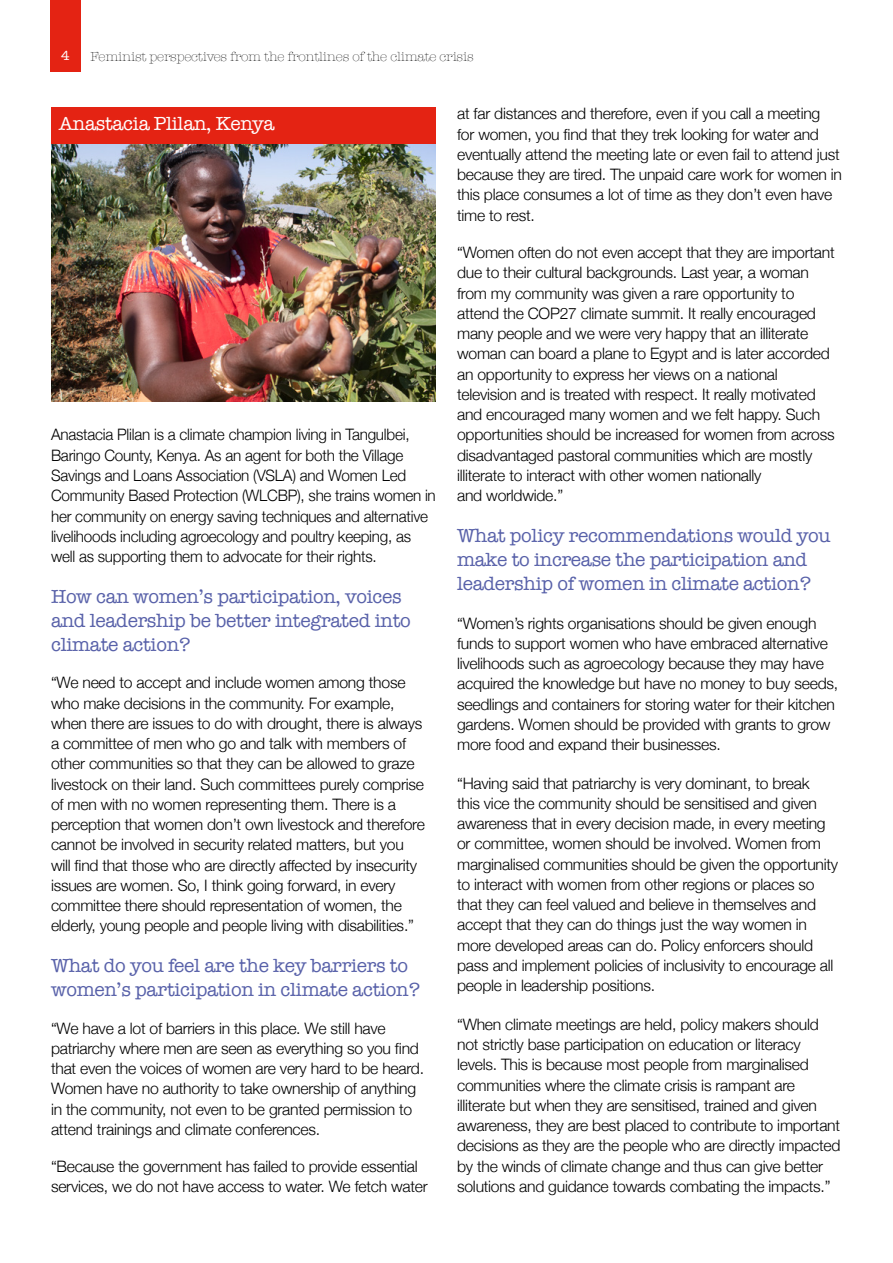
<style>
.page{position:relative;width:893px;height:1263px;background:#fff}
.page>*{position:absolute;margin:0;border:0;box-sizing:border-box;transform-origin:0 0}
.t1{font:19.5px/24px "American Typewriter";letter-spacing:-.015em;color:#5861a9}
.t2{font:19.5px "American Typewriter";letter-spacing:-.015em;color:#fff}
.t3{font:300 15.75px/20.2px "Helvetica Neue";letter-spacing:-.015em;color:#000}
.t4{font:300 13.5px "American Typewriter";letter-spacing:-.015em;color:#000}
.t5{font:13.5px "American Typewriter";color:#fff}
</style>
<div class="page">
<div style="left:50px;top:0;width:31px;height:72px;background:#e42313"></div>
<img style="left:51px;top:144px;width:385px;height:257px">
<div style="left:51px;top:107px;width:385px;height:37px;background:#e42313"></div>
<p class="t5" style="left:61px;top:46px;width:10px">4</p>
<p class="t4" style="left:91px;top:46px;width:385px">Feminist perspectives from the frontlines of the climate crisis</p>
<p class="t2" style="left:59px;top:109px;width:217px">Anastacia Plilan, Kenya</p>
<p class="t3" style="left:51px;top:424px;width:386px">Anastacia Plilan is a climate champion living in Tangulbei, Baringo County, Kenya. As an agent for both the Village Savings and Loans Association (VSLA) and Women Led Community Based Protection (WLCBP), she trains women in her community on energy saving techniques and alternative livelihoods including agroecology and poultry keeping, as well as supporting them to advocate for their rights.</p>
<p class="t1" style="left:51px;top:584px;width:361px">How can women’s participation, voices and leadership be better integrated into climate action?</p>
<p class="t3" style="left:51px;top:672px;width:375px">“We need to accept and include women among those who make decisions in the community. For example, when there are issues to do with drought, there is always a committee of men who go and talk with members of other communities so that they can be allowed to graze livestock on their land. Such committees purely comprise of men with no women representing them. There is a perception that women don’t own livestock and therefore cannot be involved in security related matters, but you will find that those who are directly affected by insecurity issues are women. So, I think going forward, in every committee there should representation of women, the elderly, young people and people living with disabilities.”</p>
<p class="t1" style="left:51px;top:953px;width:371px">What do you feel are the key barriers to women’s participation in climate action?</p>
<p class="t3" style="left:51px;top:1017px;width:375px">“We have a lot of barriers in this place. We still have patriarchy where men are seen as everything so you find that even the voices of women are very hard to be heard.<br>Women have no authority to take ownership of anything in the community, not even to be granted permission to attend trainings and climate conferences.</p>
<p class="t3" style="left:51px;top:1156px;width:378px">“Because the government has failed to provide essential services, we do not have access to water. We fetch water</p>
<p class="t3" style="left:457px;top:103px;width:386px">at far distances and therefore, even if you call a meeting<br>for women, you find that they trek looking for water and eventually attend the meeting late or even fail to attend just because they are tired. The unpaid care work for women in this place consumes a lot of time as they don’t even have time to rest.</p>
<p class="t3" style="left:457px;top:242px;width:379px">“Women often do not even accept that they are important due to their cultural backgrounds. Last year, a woman from my community was given a rare opportunity to attend the COP27 climate summit. It really encouraged many people and we were very happy that an illiterate woman can board a plane to Egypt and is later accorded an opportunity to express her views on a national television and is treated with respect. It really motivated and encouraged many women and we felt happy. Such opportunities should be increased for women from across disadvantaged pastoral communities which are mostly illiterate to interact with other women nationally<br>and worldwide.”</p>
<p class="t1" style="left:457px;top:523px;width:375px">What policy recommendations would you make to increase the participation and leadership of women in climate action?</p>
<p class="t3" style="left:457px;top:612px;width:383px">“Women’s rights organisations should be given enough funds to support women who have embraced alternative livelihoods such as agroecology because they may have acquired the knowledge but have no money to buy seeds, seedlings and containers for storing water for their kitchen gardens. Women should be provided with grants to grow more food and expand their businesses.</p>
<p class="t3" style="left:457px;top:772px;width:383px">“Having said that patriarchy is very dominant, to break<br>this vice the community should be sensitised and given awareness that in every decision made, in every meeting or committee, women should be involved. Women from marginalised communities should be given the opportunity to interact with women from other regions or places so that they can feel valued and believe in themselves and accept that they can do things just the way women in more developed areas can do. Policy enforcers should pass and implement policies of inclusivity to encourage all people in leadership positions.</p>
<p class="t3" style="left:457px;top:1014px;width:385px">“When climate meetings are held, policy makers should not strictly base participation on education or literacy levels. This is because most people from marginalised communities where the climate crisis is rampant are illiterate but when they are sensitised, trained and given awareness, they are best placed to contribute to important decisions as they are the people who are directly impacted by the winds of climate change and thus can give better solutions and guidance towards combating the impacts.”</p>
</div>
